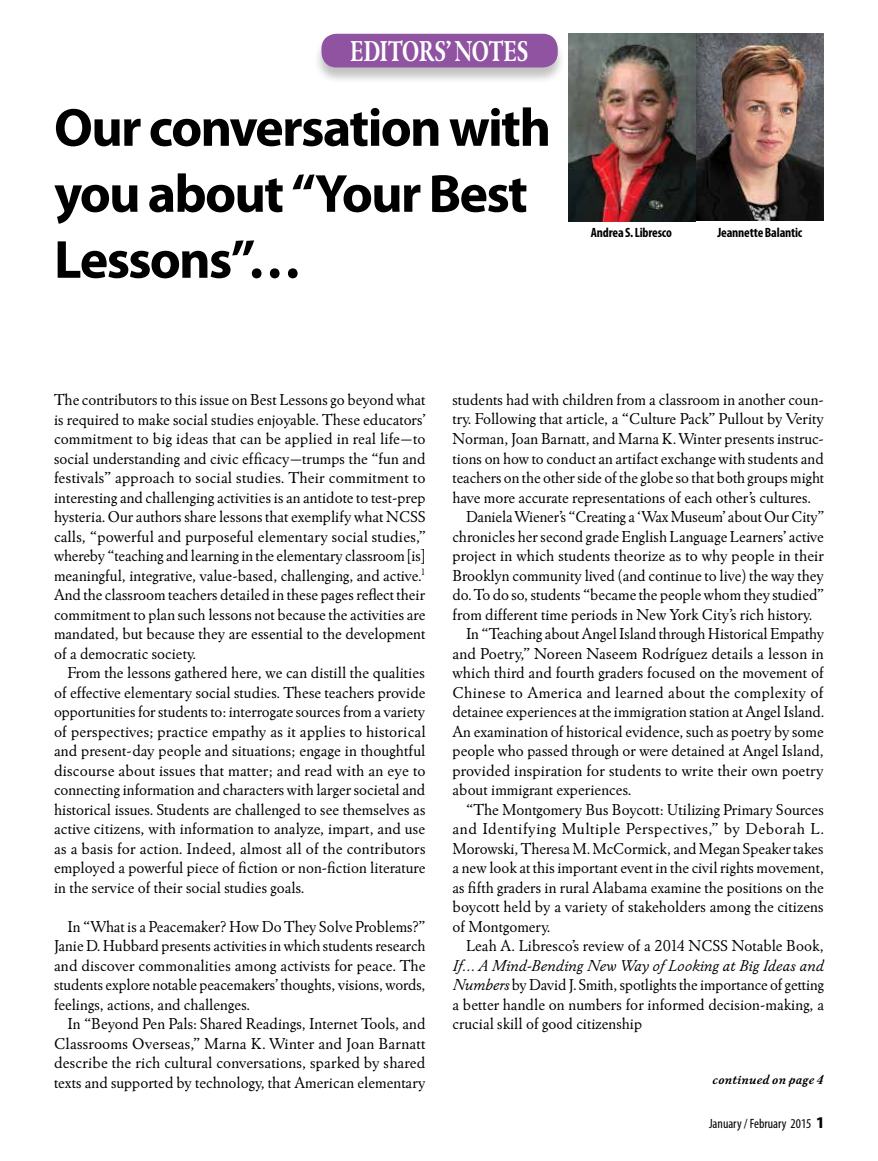
<style>
.page{position:relative;width:878px;height:1161px;background:#fff}
.page>*{position:absolute;margin:0;border:0;box-sizing:border-box;transform-origin:0 0}
.t1{font:700 54px/66px "Myriad Pro";letter-spacing:-.035em;color:#000}
.t2{font:700 30px "Winchester New ITC";letter-spacing:-.025em;color:#fff;scale:.75 1}
.t3{font:16.5px/19.5px "Winchester New ITC";color:#000;text-align:justify}
.t4{font:16.5px "Winchester New ITC";letter-spacing:.03em;color:#000}
.t5{font:700 condensed 13.5px "Myriad Pro";letter-spacing:-.015em;color:#000}
.t6{font:condensed 13.5px "Myriad Pro";color:#000}
.t7{font:italic 700 13.5px "Winchester New ITC";letter-spacing:.01em;color:#000}
.s1{font-style:italic}
.s2{font-weight:700;font-stretch:semi-expanded;font-size:16.5px}
</style>
<div class="page">
<div style="left:313px;top:35px;width:253px;height:50px;background:#000;opacity:.24"></div>
<div style="left:321px;top:34px;width:236px;height:34px;background:#8f53a1;border-radius:15px"></div>
<img style="left:568px;top:34px;width:255px;height:187px">
<h2 class="t2" style="left:350px;top:33px;width:240px">EDITORS’ NOTES</h2>
<h1 class="t1" style="left:54px;top:95px;width:498px">Our conversation with you about “Your Best<br>Lessons”…</h1>
<p class="t5" style="left:591px;top:225px;width:82px">Andrea S. Libresco</p>
<p class="t5" style="left:717px;top:225px;width:86px">Jeannette Balantic</p>
<p class="t3" style="left:54px;top:390px;width:373px">The contributors to this issue on Best Lessons go beyond what is required to make social studies enjoyable. These educators’ commitment to big ideas that can be applied in real life—to social understanding and civic efficacy—trumps the “fun and festivals” approach to social studies. Their commitment to interesting and challenging activities is an antidote to test-prep hysteria. Our authors share lessons that exemplify what NCSS calls, “powerful and purposeful elementary social studies,” whereby “teaching and learning in the elementary classroom [is] meaningful, integrative, value-based, challenging, and active.<sup>1<br></sup>And the classroom teachers detailed in these pages reflect their commitment to plan such lessons not because the activities are mandated, but because they are essential to the development of a democratic society.</p>
<p class="t3" style="left:54px;top:663px;width:373px;text-indent:14px">From the lessons gathered here, we can distill the qualities of effective elementary social studies. These teachers provide opportunities for students to: interrogate sources from a variety of perspectives; practice empathy as it applies to historical and present-day people and situations; engage in thoughtful discourse about issues that matter; and read with an eye to connecting information and characters with larger societal and historical issues. Students are challenged to see themselves as active citizens, with information to analyze, impart, and use as a basis for action. Indeed, almost all of the contributors employed a powerful piece of fiction or non-fiction literature in the service of their social studies goals.</p>
<p class="t3" style="left:54px;top:916px;width:373px;text-indent:14px">In “What is a Peacemaker? How Do They Solve Problems?” Janie D. Hubbard presents activities in which students research and discover commonalities among activists for peace. The students explore notable peacemakers’ thoughts, visions, words, feelings, actions, and challenges.</p>
<p class="t3" style="left:54px;top:1014px;width:373px;text-indent:13px">In “Beyond Pen Pals: Shared Readings, Internet Tools, and Classrooms Overseas,” Marna K. Winter and Joan Barnatt describe the rich cultural conversations, sparked by shared texts and supported by technology, that American elementary</p>
<p class="t3" style="left:452px;top:390px;width:373px">students had with children from a classroom in another coun-</p>
<p class="t3" style="left:452px;top:409px;width:373px">try. Following that article, a “Culture Pack” Pullout by Verity</p>
<p class="t3" style="left:452px;top:429px;width:373px">Norman, Joan Barnatt, and Marna K. Winter presents instruc-</p>
<p class="t3" style="left:452px;top:448px;width:373px">tions on how to conduct an artifact exchange with students and</p>
<p class="t3" style="left:452px;top:468px;width:373px">teachers on the other side of the globe so that both groups might</p>
<p class="t3" style="left:452px;top:487px;width:360px">have more accurate representations of each other’s cultures.</p>
<p class="t3" style="left:466px;top:507px;width:359px">Daniela Wiener’s “Creating a ‘Wax Museum’ about Our City”</p>
<p class="t3" style="left:452px;top:526px;width:373px">chronicles her second grade English Language Learners’ active</p>
<p class="t3" style="left:452px;top:546px;width:373px">project in which students theorize as to why people in their</p>
<p class="t3" style="left:452px;top:565px;width:373px">Brooklyn community lived (and continue to live) the way they</p>
<p class="t3" style="left:452px;top:585px;width:373px">do. To do so, students “became the people whom they studied”</p>
<p class="t3" style="left:452px;top:604px;width:361px">from different time periods in New York City’s rich history.</p>
<p class="t3" style="left:466px;top:624px;width:359px">In “Teaching about Angel Island through Historical Empathy</p>
<p class="t3" style="left:452px;top:643px;width:373px">and Poetry,” Noreen Naseem Rodríguez details a lesson in</p>
<p class="t3" style="left:452px;top:663px;width:373px">which third and fourth graders focused on the movement of</p>
<p class="t3" style="left:452px;top:682px;width:372px">Chinese to America and learned about the complexity of</p>
<p class="t3" style="left:452px;top:702px;width:373px">detainee experiences at the immigration station at Angel Island.</p>
<p class="t3" style="left:452px;top:721px;width:373px">An examination of historical evidence, such as poetry by some</p>
<p class="t3" style="left:452px;top:741px;width:373px">people who passed through or were detained at Angel Island,</p>
<p class="t3" style="left:452px;top:760px;width:373px">provided inspiration for students to write their own poetry</p>
<p class="t3" style="left:452px;top:780px;width:180px">about immigrant experiences.</p>
<p class="t3" style="left:466px;top:799px;width:359px">“The Montgomery Bus Boycott: Utilizing Primary Sources</p>
<p class="t4" style="left:452px;top:819px;width:373px">and Identifying Multiple Perspectives,” by Deborah L.</p>
<p class="t3" style="left:452px;top:838px;width:372px">Morowski, Theresa M. McCormick, and Megan Speaker takes</p>
<p class="t3" style="left:452px;top:858px;width:373px">a new look at this important event in the civil rights movement,</p>
<p class="t3" style="left:452px;top:877px;width:373px">as fifth graders in rural Alabama examine the positions on the</p>
<p class="t3" style="left:452px;top:897px;width:373px">boycott held by a variety of stakeholders among the citizens</p>
<p class="t3" style="left:452px;top:916px;width:99px">of Montgomery.</p>
<p class="t3" style="left:466px;top:936px;width:359px">Leah A. Libresco’s review of a 2014 NCSS Notable Book,</p>
<p class="t3" style="left:452px;top:955px;width:373px"><span class="s1">If…A Mind-Bending New Way of Looking at Big Ideas and Numbers</span> by David J. Smith, spotlights the importance of getting a better handle on numbers for informed decision-making, a crucial skill of good citizenship</p>
<p class="t7" style="left:712px;top:1072px;width:113px">continued on page 4</p>
<p class="t6" style="left:709px;top:1116px;width:118px">January / February 2015 <span class="s2">1</span></p>
</div>
